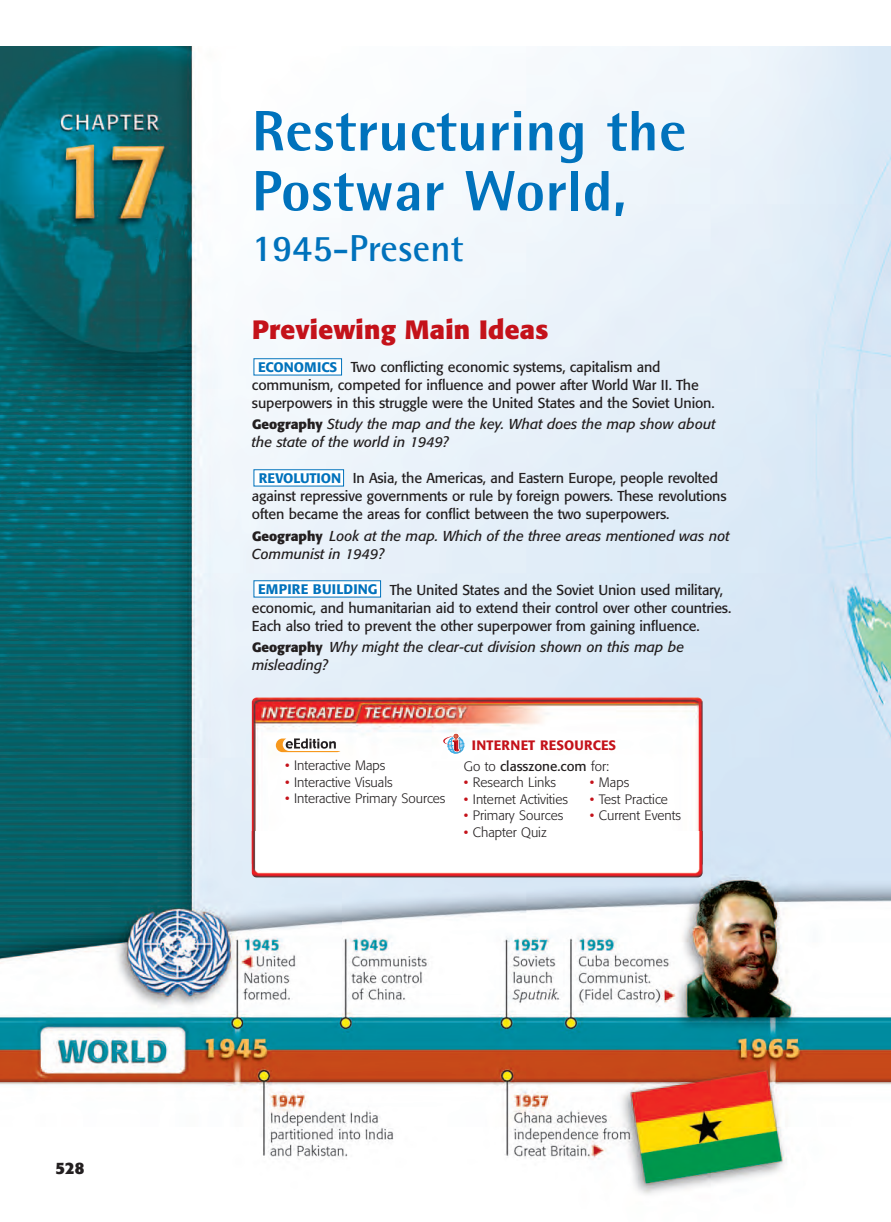
<style>
.page{position:relative;width:891px;height:1222px;background:#fff}
.page>*{position:absolute;margin:0;border:0;box-sizing:border-box;transform-origin:0 0}
.t1{font:800 57px/60px "Rotis Semi Sans";letter-spacing:.01em;color:#0072bc}
.t2{font:700 37.5px "Rotis Semi Sans";color:#0072bc}
.t3{font:700 26.25px "Formata";letter-spacing:.01em;color:#c4121a}
.t4{font:700 16.5px "Formata";color:#231f20}
.t5{font:14.25px/18px "Formata";letter-spacing:-.01em;color:#231f20}
.t6{font:italic 14.25px/18px "Formata";color:#231f20}
.t7{font:500 13.8px "Formata";color:#0072bc}
.t8{font:500 13.8px "Formata";letter-spacing:.02em;color:#0072bc}
.t9{font:300 13.5px "Formata";color:#231f20}
.t10{font:500 13.5px/21px "Formata";letter-spacing:.015em;color:#c4121a;text-align:center}
.s1{font-weight:700;font-style:normal;font-size:13.5px}
.s2{font-weight:400;color:#c4121a}
.s3{font-weight:300;color:#231f20}
.s4{font-weight:400;color:#231f20}
</style>
<div class="page">
<img style="left:0;top:46px;width:891px;height:1148px">
<div style="left:254px;top:581px;width:127px;height:16px;background:#fff"></div>
<div style="left:254px;top:470px;width:90px;height:16px;background:#fff"></div>
<div style="left:254px;top:359px;width:88px;height:16px;background:#fff"></div>
<img style="left:252px;top:697px;width:451px;height:171px;border-radius:5px">
<svg style="left:276px;top:738px;width:64px;height:14px"></svg>
<img style="left:252px;top:832px;width:451px;height:45px">
<svg style="left:443px;top:733px;width:21px;height:21px"></svg>
<p class="t4" style="left:56px;top:1161px;width:30px">528</p>
<p class="t1" style="left:252px;top:107px;width:436px">Restructuring the<br>Postwar World,</p>
<p class="t2" style="left:252px;top:235px;width:213px">1945-Present</p>
<p class="t3" style="left:252px;top:319px;width:298px">Previewing Main Ideas</p>
<p class="t5" style="left:252px;top:360px;width:464px;text-indent:99px">Two conflicting economic systems, capitalism and communism, competed for influence and power after World War II. The superpowers in this struggle were the United States and the Soviet Union.</p>
<p class="t6" style="left:252px;top:417px;width:465px"><span class="s1">Geography</span> Study the map and the key. What does the map show about the state of the world in 1949?</p>
<p class="t5" style="left:252px;top:471px;width:476px;text-indent:101px">In Asia, the Americas, and Eastern Europe, people revolted against repressive governments or rule by foreign powers. These revolutions often became the areas for conflict between the two superpowers.</p>
<p class="t6" style="left:252px;top:528px;width:479px"><span class="s1">Geography</span> Look at the map. Which of the three areas mentioned was not<br>Communist in 1949?</p>
<p class="t5" style="left:252px;top:582px;width:481px;text-indent:138px">The United States and the Soviet Union used military, economic, and humanitarian aid to extend their control over other countries.<br>Each also tried to prevent the other superpower from gaining influence.</p>
<p class="t6" style="left:252px;top:639px;width:434px"><span class="s1">Geography</span> Why might the clear-cut division shown on this map be misleading?</p>
<p class="t7" style="left:258px;top:361px;width:81px">ECONOMICS</p>
<p class="t7" style="left:259px;top:472px;width:84px">REVOLUTION</p>
<p class="t8" style="left:258px;top:583px;width:121px">EMPIRE BUILDING</p>
<p class="t9" style="left:285px;top:760px;width:102px"><span class="s2">•</span> Interactive Maps</p>
<p class="t9" style="left:285px;top:776px;width:109px"><span class="s2">•</span> Interactive Visuals</p>
<p class="t9" style="left:285px;top:793px;width:162px"><span class="s2">•</span> Interactive Primary Sources</p>
<p class="t10" style="left:464px;top:735px;width:154px">INTERNET RESOURCES<br><span class="s3">Go to</span> <span class="s4">classzone.com</span> <span class="s3">for:</span></p>
<p class="t9" style="left:464px;top:776px;width:94px"><span class="s2">•</span> Research Links</p>
<p class="t9" style="left:590px;top:776px;width:41px"><span class="s2">•</span> Maps</p>
<p class="t9" style="left:464px;top:793px;width:106px"><span class="s2">•</span> Internet Activities</p>
<p class="t9" style="left:590px;top:793px;width:80px"><span class="s2">•</span> Test Practice</p>
<p class="t9" style="left:464px;top:809px;width:101px"><span class="s2">•</span> Primary Sources</p>
<p class="t9" style="left:590px;top:809px;width:93px"><span class="s2">•</span> Current Events</p>
<p class="t9" style="left:464px;top:826px;width:84px"><span class="s2">•</span> Chapter Quiz</p>
</div>
